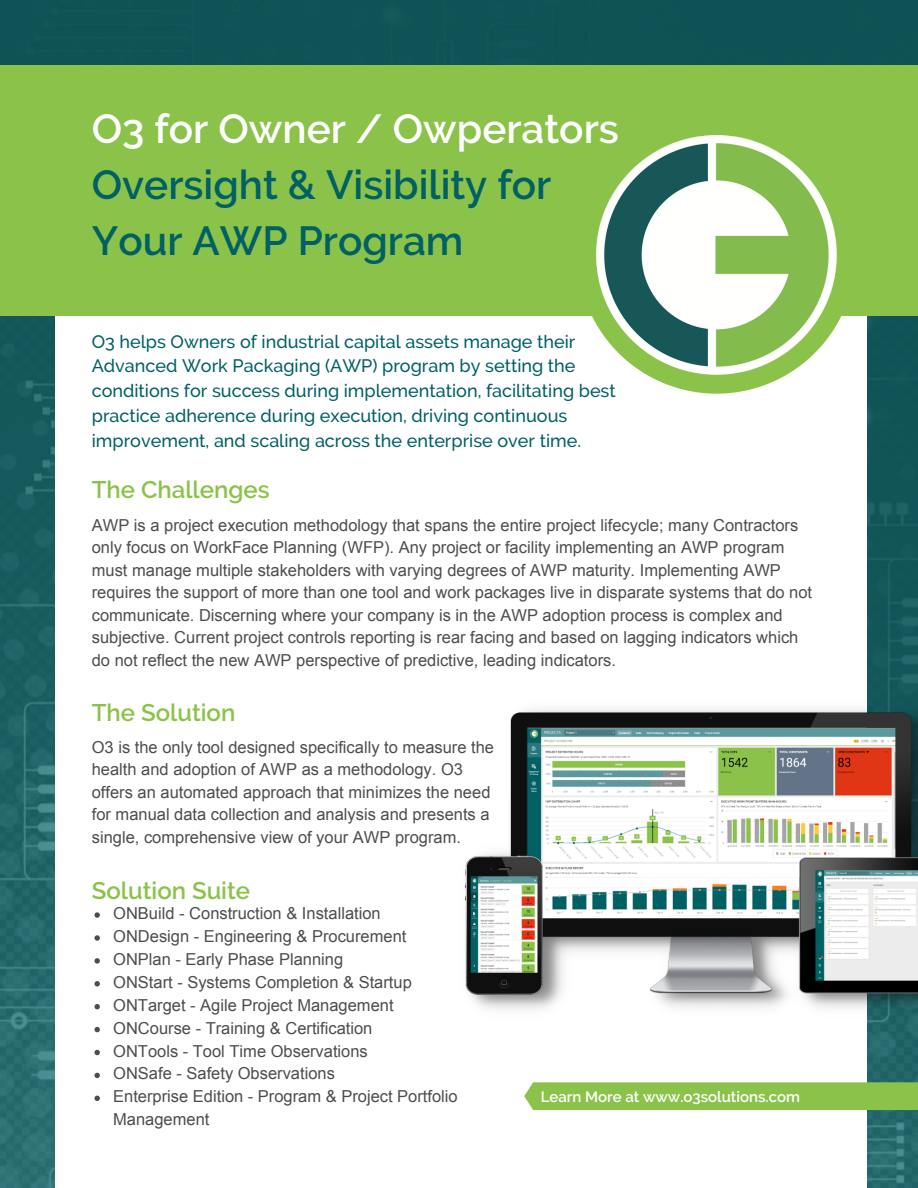
<style>
.page{position:relative;width:918px;height:1188px;background:#fff}
.page>*{position:absolute;margin:0;border:0;box-sizing:border-box;transform-origin:0 0}
.t1{font:600 40.5px/56.2px "Raleway";color:#006064}
.t2{font:600 40.5px "Raleway";color:#fff}
.t3{font:600 24px "Raleway";color:#8bc34a}
.t4{font:500 18px/24.8px "Raleway";color:#006064}
.t5{font:16.5px/22.5px "Arial";color:#4d4d4d}
.t6{font:600 15px "Raleway";color:#fff}
</style>
<div class="page">
<img style="left:0;top:0;width:918px;height:1188px">
<div style="left:55px;top:104px;width:811px;height:1084px;background:#fff"></div>
<div style="left:0;top:65px;width:918px;height:251px;background:#8bc34a"></div>
<svg style="left:592px;top:241px;width:250px;height:153px"></svg>
<div style="left:524px;top:1082px;width:394px;height:28px;background:#8bc34a"></div>
<img style="left:597px;top:135px;width:240px;height:240px">
<img style="left:465px;top:699px;width:453px;height:320px">
<svg style="left:94px;top:912px;width:6px;height:6px"></svg>
<svg style="left:94px;top:935px;width:6px;height:6px"></svg>
<svg style="left:94px;top:958px;width:6px;height:6px"></svg>
<svg style="left:94px;top:981px;width:6px;height:5px"></svg>
<svg style="left:94px;top:1004px;width:6px;height:5px"></svg>
<svg style="left:94px;top:1027px;width:6px;height:5px"></svg>
<svg style="left:94px;top:1050px;width:6px;height:5px"></svg>
<svg style="left:94px;top:1073px;width:6px;height:5px"></svg>
<svg style="left:94px;top:1096px;width:6px;height:5px"></svg>
<p class="t2" style="left:92px;top:105px;width:529px">O3 for Owner / Owperators</p>
<p class="t1" style="left:92px;top:156px;width:461px">Oversight &amp; Visibility for<br>Your AWP Program</p>
<p class="t4" style="left:92px;top:329px;width:526px">O3 helps Owners of industrial capital assets manage their Advanced Work Packaging (AWP) program by setting the conditions for success during implementation, facilitating best practice adherence during execution, driving continuous improvement, and scaling across the enterprise over time.</p>
<p class="t3" style="left:92px;top:476px;width:179px">The Challenges</p>
<p class="t5" style="left:92px;top:514px;width:722px">AWP is a project execution methodology that spans the entire project lifecycle; many Contractors only focus on WorkFace Planning (WFP). Any project or facility implementing an AWP program must manage multiple stakeholders with varying degrees of AWP maturity. Implementing AWP requires the support of more than one tool and work packages live in disparate systems that do not communicate. Discerning where your company is in the AWP adoption process is complex and subjective. Current project controls reporting is rear facing and based on lagging indicators which do not reflect the new AWP perspective of predictive, leading indicators.</p>
<p class="t3" style="left:92px;top:698px;width:145px">The Solution</p>
<p class="t5" style="left:92px;top:736px;width:404px">O3 is the only tool designed specifically to measure the health and adoption of AWP as a methodology. O3 offers an automated approach that minimizes the need for manual data collection and analysis and presents a single, comprehensive view of your AWP program.</p>
<p class="t3" style="left:92px;top:876px;width:160px">Solution Suite</p>
<p class="t5" style="left:113px;top:902px;width:269px">ONBuild - Construction &amp; Installation</p>
<p class="t5" style="left:113px;top:925px;width:295px">ONDesign - Engineering &amp; Procurement</p>
<p class="t5" style="left:113px;top:948px;width:231px">ONPlan - Early Phase Planning</p>
<p class="t5" style="left:113px;top:971px;width:300px">ONStart - Systems Completion &amp; Startup</p>
<p class="t5" style="left:113px;top:994px;width:282px">ONTarget - Agile Project Management</p>
<p class="t5" style="left:113px;top:1017px;width:261px">ONCourse - Training &amp; Certification</p>
<p class="t5" style="left:113px;top:1040px;width:256px">ONTools - Tool Time Observations</p>
<p class="t5" style="left:113px;top:1062px;width:223px">ONSafe - Safety Observations</p>
<p class="t5" style="left:113px;top:1085px;width:346px;line-height:23px">Enterprise Edition - Program &amp; Project Portfolio<br>Management</p>
<p class="t6" style="left:541px;top:1088px;width:261px">Learn More at www.o3solutions.com</p>
</div>
